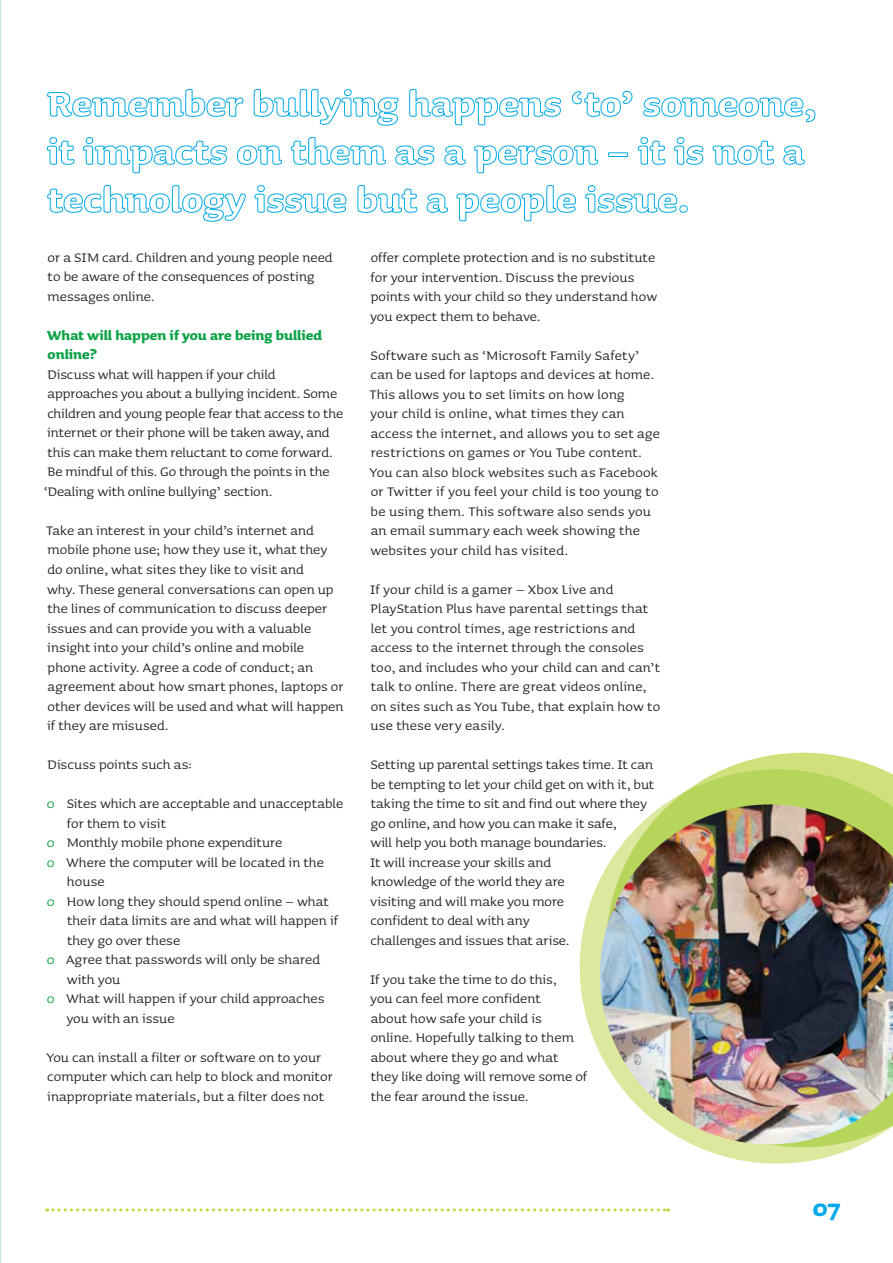
<style>
.page{position:relative;width:893px;height:1263px;background:#fff}
.page>*{position:absolute;margin:0;border:0;box-sizing:border-box;transform-origin:0 0}
.t1{font:700 30px "Sauna Pro";color:#00aae9}
.t2{font:16.5px/19.5px "Sauna Pro";color:#231f20}
.t3{font:700 16.5px/19.5px "Sauna Pro";color:#0aa245}
.s1{color:#0aa245}
</style>
<div class="page">
<svg style="left:47px;top:1208px;width:622px;height:3px"></svg>
<svg style="left:580px;top:879px;width:276px;height:284px"></svg>
<svg style="left:725px;top:753px;width:156px;height:16px"></svg>
<svg style="left:606px;top:769px;width:287px;height:378px"></svg>
<svg style="left:46px;top:89px;width:770px;height:133px"></svg>
<div style="left:679px;top:205px;width:9px;height:8px;border:1px solid #00aae9;border-radius:50%"></div>
<img style="left:600px;top:804px;width:293px;height:340px">
<p class="t2" style="left:48px;top:248px;width:287px">or a SIM card. Children and young people need to be aware of the consequences of posting messages online.</p>
<p class="t3" style="left:47px;top:325px;width:276px">What will happen if you are being bullied online?</p>
<p class="t2" style="left:44px;top:365px;width:301px">Discuss what will happen if your child approaches you about a bullying incident. Some children and young people fear that access to the internet or their phone will be taken away, and this can make them reluctant to come forward.<br>Be mindful of this. Go through the points in the ‘Dealing with online bullying’ section.</p>
<p class="t2" style="left:46px;top:521px;width:299px">Take an interest in your child’s internet and mobile phone use; how they use it, what they do online, what sites they like to visit and<br>why. These general conversations can open up the lines of communication to discuss deeper issues and can provide you with a valuable insight into your child’s online and mobile phone activity. Agree a code of conduct; an agreement about how smart phones, laptops or other devices will be used and what will happen if they are misused.</p>
<p class="t2" style="left:47px;top:755px;width:146px">Discuss points such as:</p>
<p class="t2" style="left:47px;top:794px;width:298px"><span class="s1">0</span> Sites which are acceptable and unacceptable</p>
<p class="t2" style="left:67px;top:813px;width:101px">for them to visit</p>
<p class="t2" style="left:47px;top:833px;width:237px"><span class="s1">0</span> Monthly mobile phone expenditure</p>
<p class="t2" style="left:47px;top:852px;width:279px"><span class="s1">0</span> Where the computer will be located in the</p>
<p class="t2" style="left:67px;top:872px;width:39px">house</p>
<p class="t2" style="left:47px;top:891px;width:283px"><span class="s1">0</span> How long they should spend online – what</p>
<p class="t2" style="left:67px;top:911px;width:273px">their data limits are and what will happen if</p>
<p class="t2" style="left:67px;top:930px;width:115px">they go over these</p>
<p class="t2" style="left:47px;top:950px;width:275px"><span class="s1">0</span> Agree that passwords will only be shared</p>
<p class="t2" style="left:67px;top:969px;width:55px">with you</p>
<p class="t2" style="left:47px;top:989px;width:279px"><span class="s1">0</span> What will happen if your child approaches</p>
<p class="t2" style="left:66px;top:1008px;width:110px">you with an issue</p>
<p class="t2" style="left:46px;top:1047px;width:288px">You can install a filter or software on to your computer which can help to block and monitor inappropriate materials, but a filter does not</p>
<p class="t2" style="left:370px;top:248px;width:288px">offer complete protection and is no substitute for your intervention. Discuss the previous points with your child so they understand how you expect them to behave.</p>
<p class="t2" style="left:369px;top:345px;width:292px">Software such as ‘Microsoft Family Safety’ can be used for laptops and devices at home.<br>This allows you to set limits on how long<br>your child is online, what times they can access the internet, and allows you to set age restrictions on games or You Tube content.<br>You can also block websites such as Facebook or Twitter if you feel your child is too young to be using them. This software also sends you an email summary each week showing the websites your child has visited.</p>
<p class="t2" style="left:370px;top:579px;width:292px">If your child is a gamer – Xbox Live and PlayStation Plus have parental settings that let you control times, age restrictions and access to the internet through the consoles too, and includes who your child can and can’t talk to online. There are great videos online, on sites such as You Tube, that explain how to use these very easily.</p>
<p class="t2" style="left:370px;top:755px;width:286px">Setting up parental settings takes time. It can be tempting to let your child get on with it, but taking the time to sit and find out where they go online, and how you can make it safe,<br>will help you both manage boundaries.<br>It will increase your skills and<br>knowledge of the world they are<br>visiting and will make you more<br>confident to deal with any<br>challenges and issues that arise.</p>
<p class="t2" style="left:370px;top:969px;width:219px">If you take the time to do this,<br>you can feel more confident<br>about how safe your child is<br>online. Hopefully talking to them about where they go and what they like doing will remove some of the fear around the issue.</p>
<h1 class="t1" style="left:813px;top:1189px;width:29px">07</h1>
</div>
